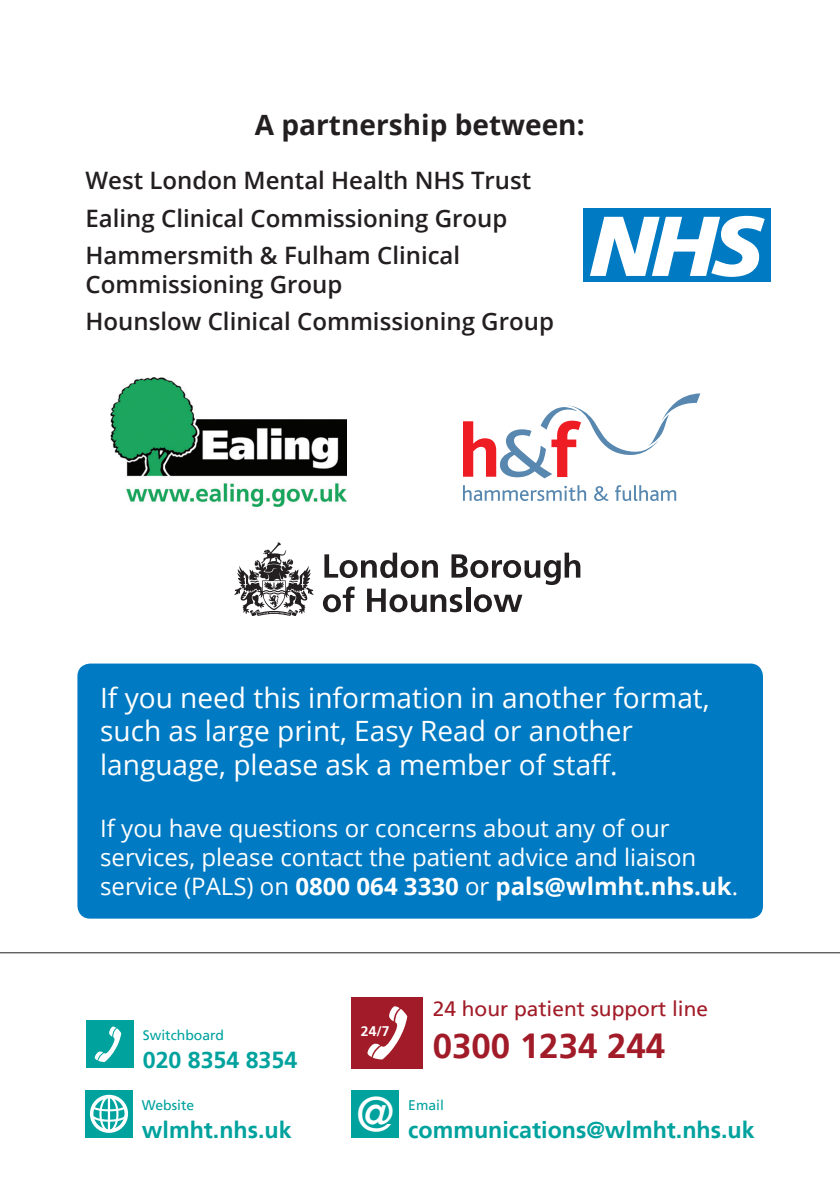
<style>
.page{position:relative;width:840px;height:1191px;background:#fff}
.page>*{position:absolute;margin:0;border:0;box-sizing:border-box;transform-origin:0 0}
.t1{font:49.2px "Frutiger";color:#fff}
.t2{font:700 34.8px "Frutiger";color:#a11c28}
.t3{font:28px/33.6px "Open Sans";color:#fff}
.Heading_3{font:700 28px "Open Sans";color:#231f20}
.Heading_3-2{font:600 24px/28.8px "Open Sans";color:#231f20}
.t4{font:24px/28.8px "Open Sans";color:#fff}
.t5{font:700 23.2px "Frutiger";color:#00a29e}
.t6{font:20.8px "Frutiger";color:#a11c28}
.t7{font:14px "Frutiger";color:#00a29e}
.t8{font:700 14px "Frutiger";color:#fff}
.s1{font-weight:700}
</style>
<div class="page">
<div style="left:77px;top:663px;width:685px;height:255px;background:#007ac2;border-radius:13px"></div>
<div style="left:85px;top:1090px;width:48px;height:47px;background:#00a29e"></div>
<svg style="left:90px;top:1094px;width:38px;height:38px"></svg>
<div style="left:86px;top:1020px;width:48px;height:48px;background:#00a29e"></div>
<div style="left:351px;top:1090px;width:48px;height:47px;background:#00a29e"></div>
<div style="left:351px;top:996px;width:72px;height:72px;background:#a11c28"></div>
<hr style="left:0;top:952px;width:839px;height:1px;background:#231f20">
<img style="left:110px;top:378px;width:236px;height:128px">
<svg style="left:463px;top:393px;width:237px;height:85px"></svg>
<svg style="left:463px;top:485px;width:123px;height:16px"></svg>
<svg style="left:594px;top:486px;width:14px;height:15px"></svg>
<svg style="left:615px;top:485px;width:60px;height:16px"></svg>
<svg style="left:234px;top:542px;width:80px;height:74px"></svg>
<svg style="left:323px;top:552px;width:257px;height:60px"></svg>
<div style="left:583px;top:208px;width:187px;height:74px;background:#007ac2"></div>
<svg style="left:590px;top:215px;width:175px;height:62px"></svg>
<p class="Heading_3" style="left:255px;top:105px;width:331px">A partnership between:</p>
<p class="Heading_3-2" style="left:85px;top:166px;width:447px">West London Mental Health NHS Trust</p>
<p class="Heading_3-2" style="left:85px;top:203px;width:423px">Ealing Clinical Commissioning Group</p>
<p class="Heading_3-2" style="left:85px;top:240px;width:376px">Hammersmith &amp; Fulham Clinical<br>Commissioning Group</p>
<p class="Heading_3-2" style="left:85px;top:306px;width:469px">Hounslow Clinical Commissioning Group</p>
<p class="t3" style="left:100px;top:680px;width:610px">If you need this information in another format, such as large print, Easy Read or another language, please ask a member of staff.</p>
<p class="t4" style="left:100px;top:813px;width:639px">If you have questions or concerns about any of our services, please contact the patient advice and liaison service (PALS) on <span class="s1">0800 064 3330</span> or <span class="s1">pals@wlmht.nhs.uk</span>.</p>
<p class="t7" style="left:143px;top:1027px;width:83px">Switchboard</p>
<p class="t5" style="left:143px;top:1046px;width:156px">020 8354 8354</p>
<p class="t7" style="left:142px;top:1096px;width:54px">Website</p>
<p class="t5" style="left:142px;top:1116px;width:151px">wlmht.nhs.uk</p>
<p class="t8" style="left:361px;top:1023px;width:30px">24/7</p>
<p class="t1" style="left:356px;top:1085px;width:41px">@</p>
<p class="t6" style="left:432px;top:997px;width:277px">24 hour patient support line</p>
<p class="t2" style="left:432px;top:1025px;width:234px">0300 1234 244</p>
<p class="t7" style="left:408px;top:1096px;width:37px">Email</p>
<p class="t5" style="left:408px;top:1116px;width:347px">communications@wlmht.nhs.uk</p>
</div>
